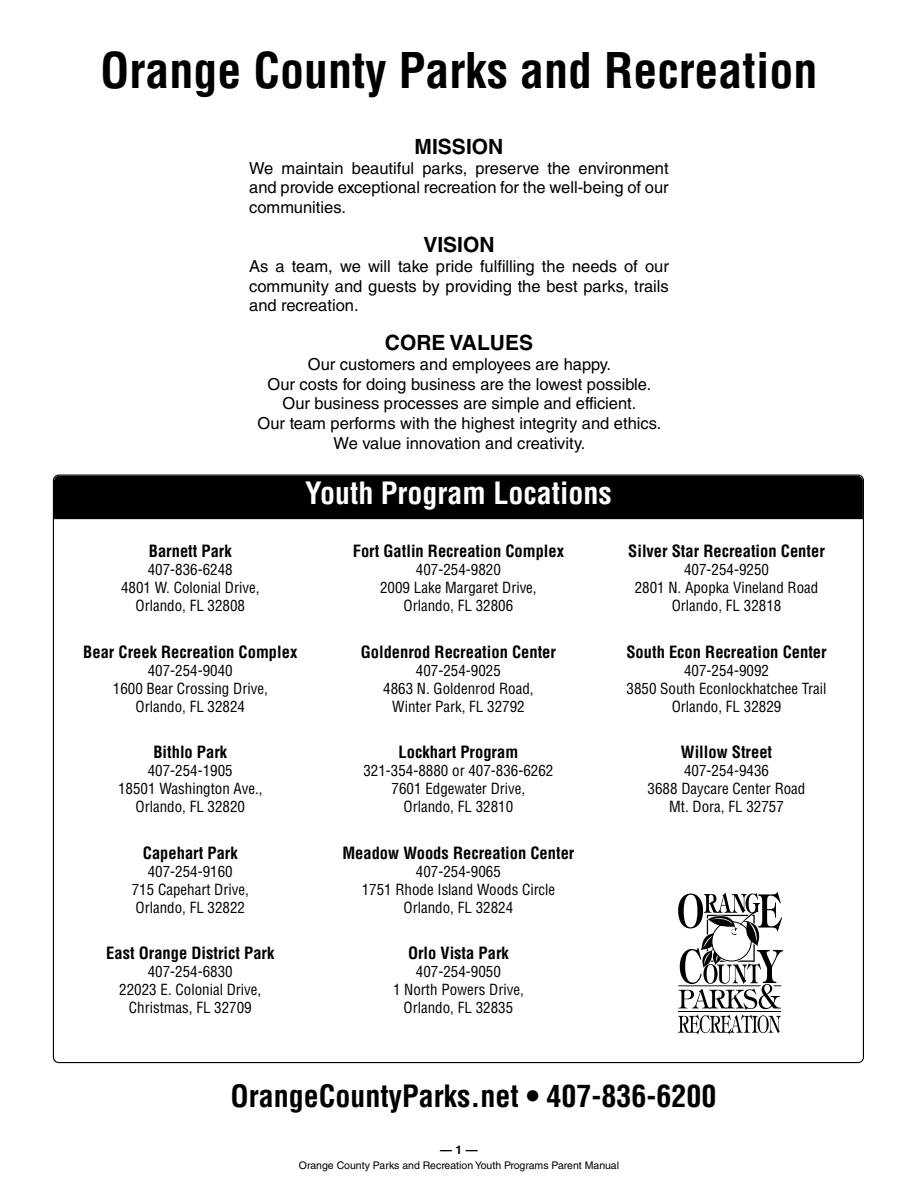
<style>
.page{position:relative;width:918px;height:1188px;background:#fff}
.page>*{position:absolute;margin:0;border:0;box-sizing:border-box;transform-origin:0 0}
.t1{font:700 condensed 48px "Helvetica LT Std";color:#000}
.t2{font:700 condensed 30px "Helvetica LT Std";color:#000}
.t3{font:700 condensed 30px "Helvetica LT Std";color:#fff}
.t4{font:700 21px "Helvetica LT Std";color:#000}
.t5{font:16.5px/19.8px "Helvetica LT Std";color:#000;text-align:justify}
.t6{font:700 condensed 16.5px "Helvetica LT Std";color:#000}
.t7{font:condensed 15px/18px "Helvetica LT Std";color:#000;text-align:center}
.t8{font:700 12px "Helvetica LT Std";color:#000}
.t9{font:10.5px "Helvetica LT Std";color:#000}
</style>
<div class="page">
<div style="left:54px;top:476px;width:809px;height:43px;background:#000"></div>
<svg style="left:678px;top:892px;width:105px;height:143px"></svg>
<p class="t1" style="left:100px;top:41px;width:719px">Orange County Parks and Recreation</p>
<h2 class="t4" style="left:415px;top:134px;width:90px">MISSION</h2>
<p class="t5" style="left:249px;top:158px;width:421px">We maintain beautiful parks, preserve the environment and provide exceptional recreation for the well-being of our communities.</p>
<h2 class="t4" style="left:423px;top:232px;width:73px">VISION</h2>
<p class="t5" style="left:249px;top:256px;width:421px">As a team, we will take pride fulfilling the needs of our community and guests by providing the best parks, trails and recreation.</p>
<h2 class="t4" style="left:385px;top:330px;width:150px">CORE VALUES</h2>
<p class="t5" style="left:308px;top:354px;width:305px">Our customers and employees are happy.</p>
<p class="t5" style="left:268px;top:374px;width:385px">Our costs for doing business are the lowest possible.</p>
<p class="t5" style="left:283px;top:394px;width:355px">Our business processes are simple and efficient.</p>
<p class="t5" style="left:258px;top:414px;width:405px">Our team performs with the highest integrity and ethics.</p>
<p class="t5" style="left:334px;top:433px;width:253px">We value innovation and creativity.</p>
<h2 class="t3" style="left:305px;top:474px;width:308px">Youth Program Locations</h2>
<p class="t6" style="left:149px;top:541px;width:84px">Barnett Park</p>
<p class="t7" style="left:121px;top:561px;width:140px">407-836-6248<br>4801 W. Colonial Drive,<br>Orlando, FL 32808</p>
<p class="t6" style="left:83px;top:641px;width:216px">Bear Creek Recreation Complex</p>
<p class="t7" style="left:113px;top:661px;width:156px">407-254-9040<br>1600 Bear Crossing Drive,<br>Orlando, FL 32824</p>
<p class="t6" style="left:153px;top:742px;width:75px">Bithlo Park</p>
<p class="t7" style="left:118px;top:762px;width:146px">407-254-1905<br>18501 Washington Ave.,<br>Orlando, FL 32820</p>
<p class="t6" style="left:143px;top:842px;width:96px">Capehart Park</p>
<p class="t7" style="left:132px;top:862px;width:119px">407-254-9160<br>715 Capehart Drive,<br>Orlando, FL 32822</p>
<p class="t6" style="left:106px;top:943px;width:170px">East Orange District Park</p>
<p class="t7" style="left:119px;top:963px;width:144px">407-254-6830<br>22023 E. Colonial Drive,<br>Christmas, FL 32709</p>
<p class="t6" style="left:353px;top:541px;width:213px">Fort Gatlin Recreation Complex</p>
<p class="t7" style="left:380px;top:561px;width:158px">407-254-9820<br>2009 Lake Margaret Drive,<br>Orlando, FL 32806</p>
<p class="t6" style="left:361px;top:641px;width:197px">Goldenrod Recreation Center</p>
<p class="t7" style="left:383px;top:661px;width:152px">407-254-9025<br>4863 N. Goldenrod Road,<br>Winter Park, FL 32792</p>
<p class="t6" style="left:399px;top:742px;width:121px">Lockhart Program</p>
<p class="t7" style="left:363px;top:762px;width:191px">321-354-8880 or 407-836-6262<br>7601 Edgewater Drive,<br>Orlando, FL 32810</p>
<p class="t6" style="left:342px;top:842px;width:234px">Meadow Woods Recreation Center</p>
<p class="t7" style="left:362px;top:862px;width:195px">407-254-9065<br>1751 Rhode Island Woods Circle<br>Orlando, FL 32824</p>
<p class="t6" style="left:408px;top:943px;width:102px">Orlo Vista Park</p>
<p class="t7" style="left:393px;top:963px;width:132px">407-254-9050<br>1 North Powers Drive,<br>Orlando, FL 32835</p>
<p class="t6" style="left:628px;top:541px;width:198px">Silver Star Recreation Center</p>
<p class="t7" style="left:635px;top:561px;width:185px">407-254-9250<br>2801 N. Apopka Vineland Road<br>Orlando, FL 32818</p>
<p class="t6" style="left:626px;top:641px;width:202px">South Econ Recreation Center</p>
<p class="t7" style="left:627px;top:661px;width:202px">407-254-9092<br>3850 South Econlockhatchee Trail<br>Orlando, FL 32829</p>
<p class="t6" style="left:681px;top:742px;width:93px">Willow Street</p>
<p class="t7" style="left:648px;top:762px;width:159px">407-254-9436<br>3688 Daycare Center Road<br>Mt. Dora, FL 32757</p>
<p class="t2" style="left:231px;top:1077px;width:487px">OrangeCountyParks.net • 407-836-6200</p>
<p class="t8" style="left:440px;top:1142px;width:39px">— 1 —</p>
<p class="t9" style="left:299px;top:1159px;width:322px">Orange County Parks and Recreation Youth Programs Parent Manual</p>
</div>
